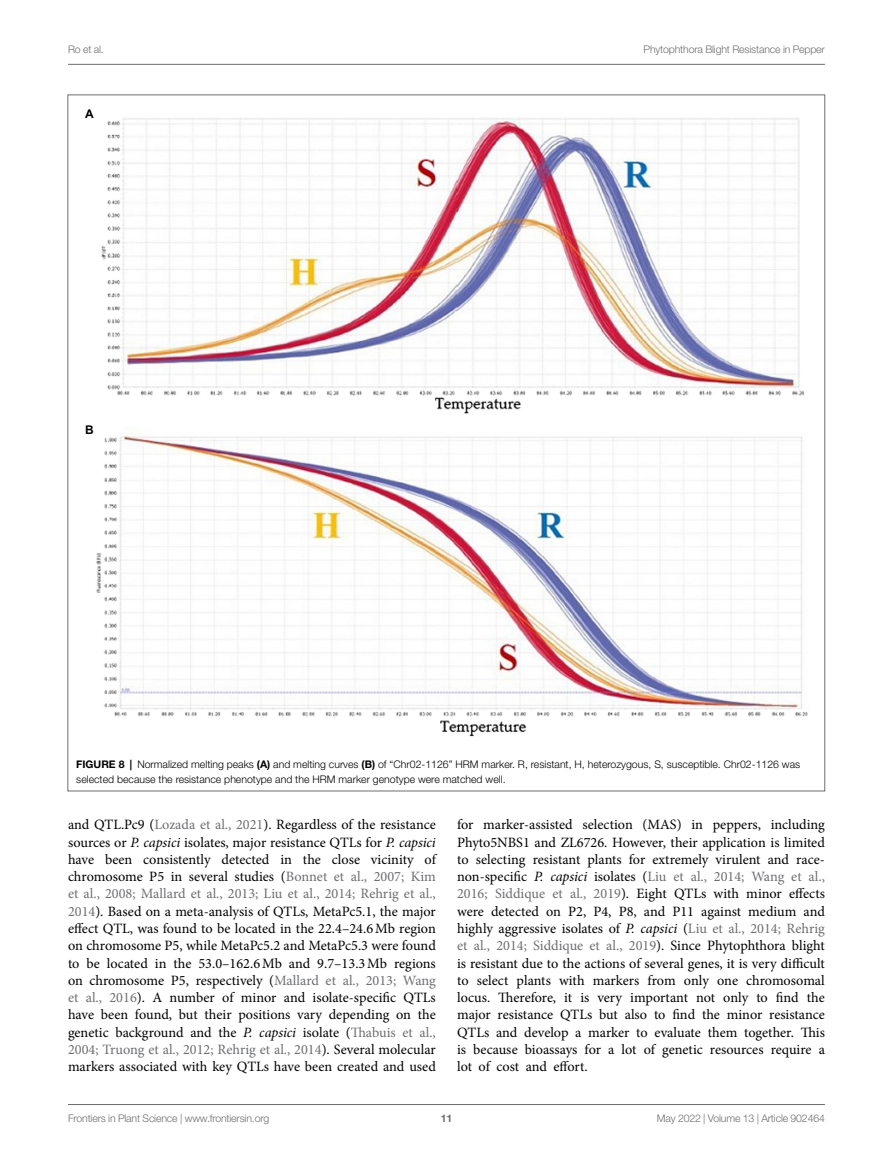
<style>
.page{position:relative;width:893px;height:1170px;background:#fff}
.page>*{position:absolute;margin:0;border:0;box-sizing:border-box;transform-origin:0 0}
.TEXT{font:14.25px/17.2px "Minion Pro";letter-spacing:-.005em;color:#000;text-align:justify}
.t1{font:700 12px "Arial";color:#000}
.FIG_LEG{font:300 10.5px/14.2px "Helvetica Neue LT Std";color:#000}
.t2{font:300 10.5px "Helvetica Neue LT Std";letter-spacing:-.015em;color:#6d6e71}
.t3{font:700 10.5px "Helvetica Neue LT Std";color:#6d6e71}
.s1{font-weight:700}
.s2{color:#6d6e71}
.s3{font-style:italic}
</style>
<div class="page">
<hr style="left:68px;top:64px;width:757px;height:1px;background:#6d6e71">
<hr style="left:68px;top:1104px;width:757px;height:1px;background:#6d6e71">
<img style="left:96px;top:118px;width:712px;height:619px">
<p class="t2" style="left:68px;top:42px;width:37px">Ro et al.</p>
<p class="t2" style="left:643px;top:42px;width:183px">Phytophthora Blight Resistance in Pepper</p>
<p class="t1" style="left:85px;top:105px;width:10px">A</p>
<p class="t1" style="left:85px;top:422px;width:10px">B</p>
<p class="FIG_LEG" style="left:76px;top:757px;width:725px"><span class="s1">FIGURE 8 |</span> Normalized melting peaks <span class="s1">(A)</span> and melting curves <span class="s1">(B)</span> of “Chr02-1126” HRM marker. R, resistant, H, heterozygous, S, susceptible. Chr02-1126 was selected because the resistance phenotype and the HRM marker genotype were matched well.</p>
<p class="TEXT" style="left:68px;top:816px;width:369px">and QTL.Pc9 (<span class="s2">Lozada et al., 2021</span>). Regardless of the resistance sources or <span class="s3">P. capsici</span> isolates, major resistance QTLs for <span class="s3">P. capsici </span>have been consistently detected in the close vicinity of chromosome P5 in several studies (<span class="s2">Bonnet et al., 2007; Kim et al., 2008; Mallard et al., 2013; Liu et al., 2014; Rehrig et al., 2014</span>). Based on a meta-analysis of QTLs, MetaPc5.1, the major effect QTL, was found to be located in the 22.4–24.6Mb region on chromosome P5, while MetaPc5.2 and MetaPc5.3 were found to be located in the 53.0–162.6Mb and 9.7–13.3Mb regions on chromosome P5, respectively (<span class="s2">Mallard et al., 2013; Wang et al., 2016</span>). A number of minor and isolate-specific QTLs have been found, but their positions vary depending on the genetic background and the <span class="s3">P. capsici</span> isolate (<span class="s2">Thabuis et al., 2004; Truong et al., 2012; Rehrig et al., 2014</span>). Several molecular markers associated with key QTLs have been created and used</p>
<p class="TEXT" style="left:457px;top:816px;width:369px">for marker-assisted selection (MAS) in peppers, including Phyto5NBS1 and ZL6726. However, their application is limited to selecting resistant plants for extremely virulent and race&shy;non-specific <span class="s3">P. capsici</span> isolates (<span class="s2">Liu et al., 2014; Wang et al., 2016; Siddique et al., 2019</span>). Eight QTLs with minor effects were detected on P2, P4, P8, and P11 against medium and highly aggressive isolates of <span class="s3">P. capsici</span> (<span class="s2">Liu et al., 2014; Rehrig et al., 2014; Siddique et al., 2019</span>). Since Phytophthora blight is resistant due to the actions of several genes, it is very difficult to select plants with markers from only one chromosomal locus. Therefore, it is very important not only to find the major resistance QTLs but also to find the minor resistance QTLs and develop a marker to evaluate them together. This is because bioassays for a lot of genetic resources require a lot of cost and effort.</p>
<p class="t2" style="left:68px;top:1111px;width:203px">Frontiers in Plant Science | www.frontiersin.org</p>
<p class="t3" style="left:441px;top:1111px;width:13px">11</p>
<p class="t2" style="left:657px;top:1111px;width:169px">May 2022 | Volume 13 | Article 902464</p>
</div>
